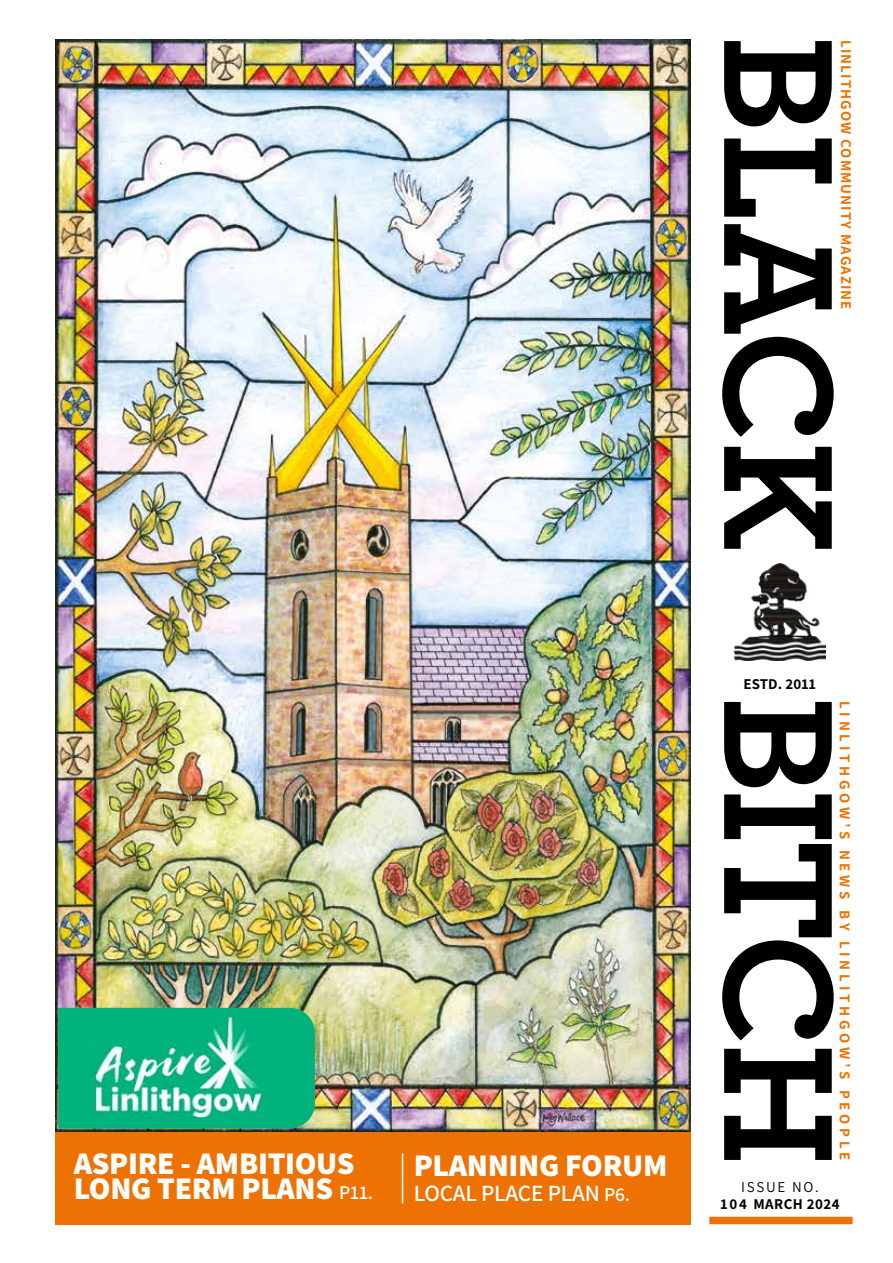
<style>
.page{position:relative;width:893px;height:1263px;background:#fff}
.page>*{position:absolute;margin:0;border:0;box-sizing:border-box;transform-origin:0 0}
.t1{font:800 31.5px/25.5px "Assistant";letter-spacing:-.01em;color:#fff}
.t2{font:600 23.25px "Assistant";letter-spacing:-.01em;color:#fff}
.t3{font:700 15px "Assistant";letter-spacing:.25em;color:#ee7203}
.t4{font:700 15px "Assistant";letter-spacing:.07em;color:#ee7203}
.t5{font:700 15px "Assistant";letter-spacing:.03em;color:#000}
.t6{font:700 15px "Assistant";letter-spacing:.01em;color:#000}
.t7{font:15px "Assistant";letter-spacing:.12em;color:#000}
.s1{font-weight:600;font-size:19.5px}
.s2{font-size:19.5px}
</style>
<div class="page">
<div style="left:709px;top:1217px;width:144px;height:7px;background:#ee7203"></div>
<div style="left:55px;top:1131px;width:636px;height:94px;background:#ee7203"></div>
<hr style="left:402px;top:1153px;width:1px;height:50px;background:#fff">
<svg style="left:722px;top:41px;width:112px;height:1119px"></svg>
<img style="left:55px;top:39px;width:636px;height:1092px">
<img style="left:58px;top:1008px;width:257px;height:120px">
<p class="t4" style="left:856px;top:40px;width:271px;rotate:90deg">LINLITHGOW COMMUNITY MAGAZINE</p>
<p class="t1" style="left:74px;top:1149px;width:301px">ASPIRE - AMBITIOUS<br>LONG TERM PLANS <span class="s1">P11.</span></p>
<p class="t1" style="left:414px;top:1151px;width:255px">PLANNING FORUM</p>
<p class="t2" style="left:414px;top:1177px;width:218px">LOCAL PLACE PLAN <span class="s2">P6.</span></p>
<p class="t6" style="left:743px;top:674px;width:74px">ESTD. 2011</p>
<p class="t3" style="left:855px;top:701px;width:461px;rotate:90deg">LINLITHGOW’S NEWS BY LINLITHGOW’S PEOPLE</p>
<p class="t7" style="left:741px;top:1177px;width:79px">ISSUE NO.</p>
<p class="t5" style="left:720px;top:1193px;width:121px">104 MARCH 2024</p>
</div>
